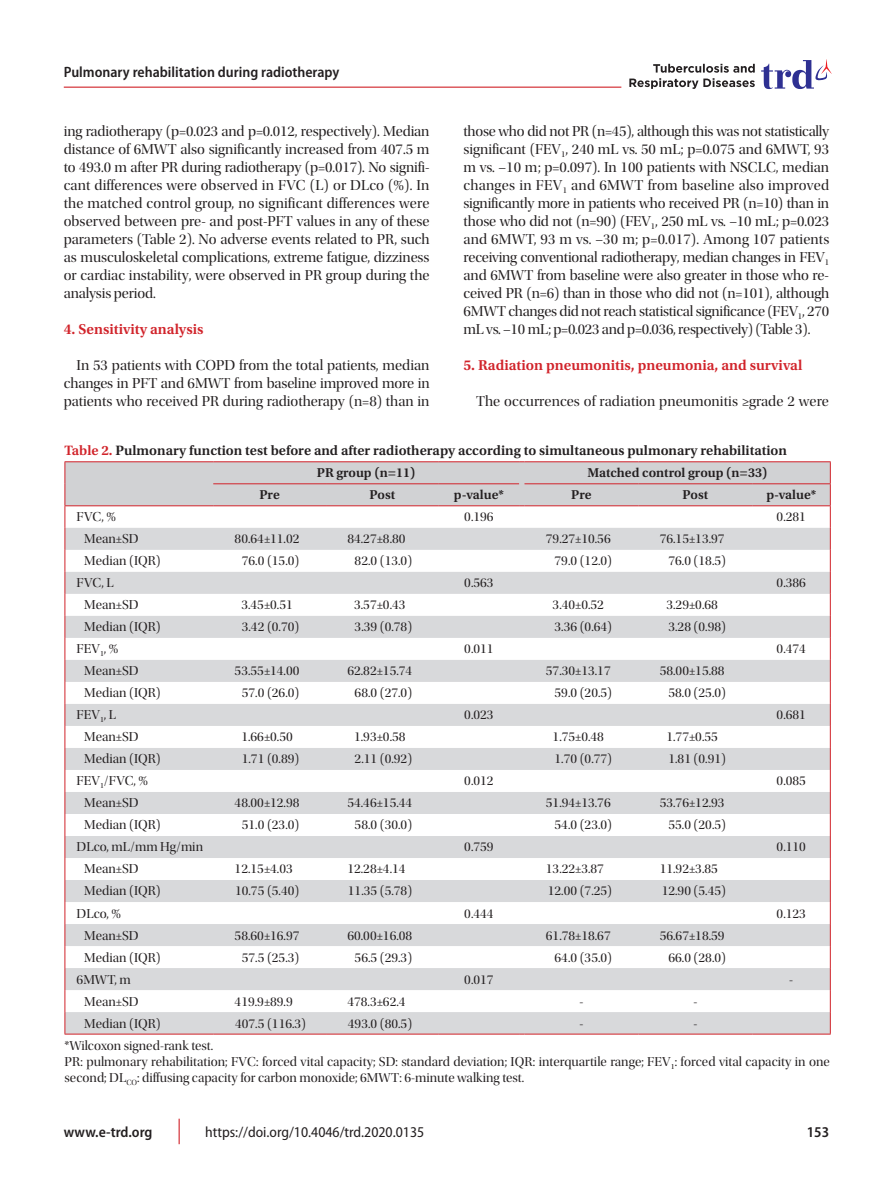
<style>
.page{position:relative;width:893px;height:1191px;background:#fff}
.page>*{position:absolute;margin:0;border:0;box-sizing:border-box;transform-origin:0 0}
.t1{font:15px/18px "Utopia Std Disp";color:#231f20;text-align:justify}
.t2{font:600 15px "Utopia Std";color:#d1232a}
.t3{font:600 semi-condensed 15px "Myriad Pro";color:#231f20}
.t4{font:semi-condensed 15px "Myriad Pro";color:#231f20}
.t5{font:600 14.25px "Utopia Std";color:#231f20}
.t6{font:13.5px/16.2px "Utopia Std Disp";color:#231f20}
.t7{font:600 13.5px "Utopia Std";color:#231f20}
.s1{color:#d1232a}
</style>
<div class="page">
<svg style="left:179px;top:1118px;width:1px;height:26px"></svg>
<svg style="left:629px;top:64px;width:126px;height:25px"></svg>
<hr style="left:64px;top:87px;width:557px;height:1px;background:#d1232a">
<svg style="left:761px;top:59px;width:71px;height:30px"></svg>
<svg style="left:65px;top:461px;width:766px;height:573px"></svg>
<hr style="left:524px;top:505px;width:114px;height:1px;background:#d1232a">
<hr style="left:638px;top:505px;width:114px;height:1px;background:#d1232a">
<hr style="left:752px;top:505px;width:79px;height:1px;background:#d1232a">
<p class="t3" style="left:64px;top:62px;width:277px">Pulmonary rehabilitation during radiotherapy</p>
<p class="t1" style="left:64px;top:122px;width:367px">ing radiotherapy (p=0.023 and p=0.012, respectively). Median distance of 6MWT also significantly increased from 407.5 m to 493.0 m after PR during radiotherapy (p=0.017). No signifi&shy;cant differences were observed in FVC (L) or DLco (%). In the matched control group, no significant differences were observed between pre- and post-PFT values in any of these parameters (Table 2). No adverse events related to PR, such as musculoskeletal complications, extreme fatigue, dizziness or cardiac instability, were observed in PR group during the analysis period.</p>
<p class="t2" style="left:64px;top:320px;width:141px">4. Sensitivity analysis</p>
<p class="t1" style="left:64px;top:356px;width:367px;text-indent:13px">In 53 patients with COPD from the total patients, median changes in PFT and 6MWT from baseline improved more in patients who received PR during radiotherapy (n=8) than in</p>
<p class="t1" style="left:463px;top:122px;width:367px">those who did not PR (n=45), although this was not statistically significant (FEV<sub>1</sub>, 240 mL vs. 50 mL; p=0.075 and 6MWT, 93 m vs. –10 m; p=0.097). In 100 patients with NSCLC, median changes in FEV<sub>1</sub> and 6MWT from baseline also improved significantly more in patients who received PR (n=10) than in those who did not (n=90) (FEV<sub>1</sub>, 250 mL vs. –10 mL; p=0.023 and 6MWT, 93 m vs. –30 m; p=0.017). Among 107 patients receiving conventional radiotherapy, median changes in FEV<sub>1 </sub>and 6MWT from baseline were also greater in those who re&shy;ceived PR (n=6) than in those who did not (n=101), although 6MWT changes did not reach statistical significance (FEV<sub>1</sub>, 270 mL vs. –10 mL; p=0.023 and p=0.036, respectively) (Table 3).</p>
<p class="t2" style="left:463px;top:356px;width:340px">5. Radiation pneumonitis, pneumonia, and survival</p>
<p class="t1" style="left:476px;top:392px;width:354px">The occurrences of radiation pneumonitis ≥grade 2 were</p>
<p class="t5" style="left:65px;top:442px;width:724px"><span class="s1">Table 2.</span> Pulmonary function test before and after radiotherapy according to simultaneous pulmonary rehabilitation</p>
<p class="t7" style="left:317px;top:465px;width:100px">PR group (n=11)</p>
<p class="t7" style="left:587px;top:465px;width:181px">Matched control group (n=33)</p>
<p class="t7" style="left:259px;top:487px;width:22px">Pre</p>
<p class="t7" style="left:369px;top:487px;width:27px">Post</p>
<p class="t7" style="left:454px;top:487px;width:51px">p-value*</p>
<p class="t7" style="left:571px;top:487px;width:22px">Pre</p>
<p class="t7" style="left:682px;top:487px;width:27px">Post</p>
<p class="t7" style="left:766px;top:487px;width:51px">p-value*</p>
<p class="t6" style="left:77px;top:509px;width:41px">FVC, %</p>
<p class="t6" style="left:464px;top:509px;width:31px">0.196</p>
<p class="t6" style="left:777px;top:509px;width:31px">0.281</p>
<p class="t6" style="left:84px;top:531px;width:56px">Mean±SD</p>
<p class="t6" style="left:235px;top:531px;width:66px">80.64±11.02</p>
<p class="t6" style="left:347px;top:531px;width:60px">84.27±8.80</p>
<p class="t6" style="left:546px;top:531px;width:66px">79.27±10.56</p>
<p class="t6" style="left:660px;top:531px;width:66px">76.15±13.97</p>
<p class="t6" style="left:84px;top:553px;width:78px">Median (IQR)</p>
<p class="t6" style="left:242px;top:553px;width:59px">76.0 (15.0)</p>
<p class="t6" style="left:355px;top:553px;width:59px">82.0 (13.0)</p>
<p class="t6" style="left:555px;top:553px;width:59px">79.0 (12.0)</p>
<p class="t6" style="left:668px;top:553px;width:59px">76.0 (18.5)</p>
<p class="t6" style="left:77px;top:575px;width:39px">FVC, L</p>
<p class="t6" style="left:464px;top:575px;width:31px">0.563</p>
<p class="t6" style="left:777px;top:575px;width:31px">0.386</p>
<p class="t6" style="left:84px;top:597px;width:56px">Mean±SD</p>
<p class="t6" style="left:241px;top:597px;width:53px">3.45±0.51</p>
<p class="t6" style="left:354px;top:597px;width:53px">3.57±0.43</p>
<p class="t6" style="left:553px;top:597px;width:53px">3.40±0.52</p>
<p class="t6" style="left:666px;top:597px;width:53px">3.29±0.68</p>
<p class="t6" style="left:84px;top:619px;width:78px">Median (IQR)</p>
<p class="t6" style="left:242px;top:619px;width:59px">3.42 (0.70)</p>
<p class="t6" style="left:355px;top:619px;width:59px">3.39 (0.78)</p>
<p class="t6" style="left:555px;top:619px;width:59px">3.36 (0.64)</p>
<p class="t6" style="left:668px;top:619px;width:59px">3.28 (0.98)</p>
<p class="t6" style="left:77px;top:641px;width:43px">FEV<sub>1</sub>, %</p>
<p class="t6" style="left:464px;top:641px;width:31px">0.011</p>
<p class="t6" style="left:777px;top:641px;width:31px">0.474</p>
<p class="t6" style="left:84px;top:663px;width:56px">Mean±SD</p>
<p class="t6" style="left:235px;top:663px;width:66px">53.55±14.00</p>
<p class="t6" style="left:347px;top:663px;width:66px">62.82±15.74</p>
<p class="t6" style="left:546px;top:663px;width:66px">57.30±13.17</p>
<p class="t6" style="left:660px;top:663px;width:66px">58.00±15.88</p>
<p class="t6" style="left:84px;top:685px;width:78px">Median (IQR)</p>
<p class="t6" style="left:242px;top:685px;width:59px">57.0 (26.0)</p>
<p class="t6" style="left:355px;top:685px;width:59px">68.0 (27.0)</p>
<p class="t6" style="left:555px;top:685px;width:59px">59.0 (20.5)</p>
<p class="t6" style="left:668px;top:685px;width:59px">58.0 (25.0)</p>
<p class="t6" style="left:77px;top:707px;width:41px">FEV<sub>1</sub>, L</p>
<p class="t6" style="left:464px;top:707px;width:31px">0.023</p>
<p class="t6" style="left:777px;top:707px;width:31px">0.681</p>
<p class="t6" style="left:84px;top:729px;width:56px">Mean±SD</p>
<p class="t6" style="left:241px;top:729px;width:53px">1.66±0.50</p>
<p class="t6" style="left:354px;top:729px;width:53px">1.93±0.58</p>
<p class="t6" style="left:553px;top:729px;width:53px">1.75±0.48</p>
<p class="t6" style="left:666px;top:729px;width:53px">1.77±0.55</p>
<p class="t6" style="left:84px;top:751px;width:78px">Median (IQR)</p>
<p class="t6" style="left:242px;top:751px;width:59px">1.71 (0.89)</p>
<p class="t6" style="left:355px;top:751px;width:59px">2.11 (0.92)</p>
<p class="t6" style="left:555px;top:751px;width:59px">1.70 (0.77)</p>
<p class="t6" style="left:668px;top:751px;width:59px">1.81 (0.91)</p>
<p class="t6" style="left:77px;top:773px;width:73px">FEV<sub>1</sub>/FVC, %</p>
<p class="t6" style="left:464px;top:773px;width:31px">0.012</p>
<p class="t6" style="left:777px;top:773px;width:31px">0.085</p>
<p class="t6" style="left:84px;top:795px;width:56px">Mean±SD</p>
<p class="t6" style="left:235px;top:795px;width:66px">48.00±12.98</p>
<p class="t6" style="left:347px;top:795px;width:66px">54.46±15.44</p>
<p class="t6" style="left:546px;top:795px;width:66px">51.94±13.76</p>
<p class="t6" style="left:660px;top:795px;width:66px">53.76±12.93</p>
<p class="t6" style="left:84px;top:817px;width:78px">Median (IQR)</p>
<p class="t6" style="left:242px;top:817px;width:59px">51.0 (23.0)</p>
<p class="t6" style="left:355px;top:817px;width:59px">58.0 (30.0)</p>
<p class="t6" style="left:555px;top:817px;width:59px">54.0 (23.0)</p>
<p class="t6" style="left:668px;top:817px;width:59px">55.0 (20.5)</p>
<p class="t6" style="left:77px;top:839px;width:128px">DLco, mL/mm Hg/min</p>
<p class="t6" style="left:464px;top:839px;width:31px">0.759</p>
<p class="t6" style="left:777px;top:839px;width:31px">0.110</p>
<p class="t6" style="left:84px;top:861px;width:56px">Mean±SD</p>
<p class="t6" style="left:235px;top:861px;width:60px">12.15±4.03</p>
<p class="t6" style="left:347px;top:861px;width:60px">12.28±4.14</p>
<p class="t6" style="left:546px;top:861px;width:60px">13.22±3.87</p>
<p class="t6" style="left:660px;top:861px;width:60px">11.92±3.85</p>
<p class="t6" style="left:84px;top:883px;width:78px">Median (IQR)</p>
<p class="t6" style="left:235px;top:883px;width:66px">10.75 (5.40)</p>
<p class="t6" style="left:348px;top:883px;width:66px">11.35 (5.78)</p>
<p class="t6" style="left:548px;top:883px;width:66px">12.00 (7.25)</p>
<p class="t6" style="left:662px;top:883px;width:66px">12.90 (5.45)</p>
<p class="t6" style="left:77px;top:905px;width:46px">DLco, %</p>
<p class="t6" style="left:464px;top:905px;width:31px">0.444</p>
<p class="t6" style="left:777px;top:905px;width:31px">0.123</p>
<p class="t6" style="left:84px;top:927px;width:56px">Mean±SD</p>
<p class="t6" style="left:235px;top:927px;width:66px">58.60±16.97</p>
<p class="t6" style="left:347px;top:927px;width:66px">60.00±16.08</p>
<p class="t6" style="left:546px;top:927px;width:66px">61.78±18.67</p>
<p class="t6" style="left:660px;top:927px;width:66px">56.67±18.59</p>
<p class="t6" style="left:84px;top:949px;width:78px">Median (IQR)</p>
<p class="t6" style="left:242px;top:949px;width:59px">57.5 (25.3)</p>
<p class="t6" style="left:355px;top:949px;width:59px">56.5 (29.3)</p>
<p class="t6" style="left:555px;top:949px;width:59px">64.0 (35.0)</p>
<p class="t6" style="left:668px;top:949px;width:59px">66.0 (28.0)</p>
<p class="t6" style="left:77px;top:971px;width:56px">6MWT, m</p>
<p class="t6" style="left:464px;top:971px;width:31px">0.017</p>
<p class="t6" style="left:789px;top:971px;width:5px">-</p>
<p class="t6" style="left:84px;top:993px;width:56px">Mean±SD</p>
<p class="t6" style="left:235px;top:993px;width:60px">419.9±89.9</p>
<p class="t6" style="left:347px;top:993px;width:60px">478.3±62.4</p>
<p class="t6" style="left:579px;top:993px;width:5px">-</p>
<p class="t6" style="left:693px;top:993px;width:5px">-</p>
<p class="t6" style="left:84px;top:1015px;width:78px">Median (IQR)</p>
<p class="t6" style="left:235px;top:1015px;width:73px">407.5 (116.3)</p>
<p class="t6" style="left:348px;top:1015px;width:66px">493.0 (80.5)</p>
<p class="t6" style="left:579px;top:1015px;width:5px">-</p>
<p class="t6" style="left:693px;top:1015px;width:5px">-</p>
<p class="t6" style="left:65px;top:1037px;width:767px">*Wilcoxon signed-rank test.<br>PR: pulmonary rehabilitation; FVC: forced vital capacity; SD: standard deviation; IQR: interquartile range; FEV<sub>1</sub>: forced vital capacity in one second; DL<sub>CO</sub>: diffusing capacity for carbon monoxide; 6MWT: 6-minute walking test.</p>
<p class="t3" style="left:64px;top:1122px;width:90px">www.e-trd.org</p>
<p class="t4" style="left:205px;top:1122px;width:221px">https://doi.org/10.4046/trd.2020.0135</p>
<p class="t3" style="left:807px;top:1122px;width:24px">153</p>
</div>
